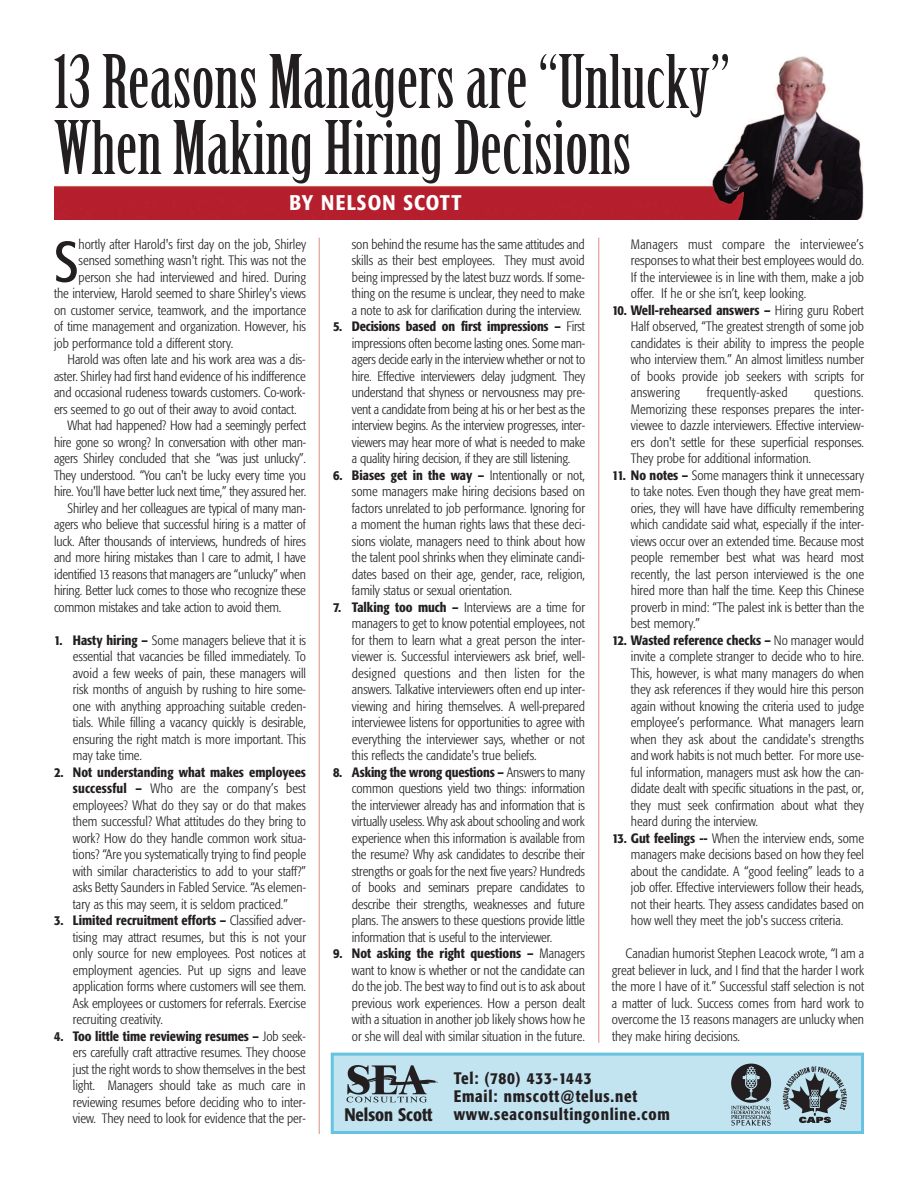
<style>
.page{position:relative;width:918px;height:1188px;background:#fff}
.page>*{position:absolute;margin:0;border:0;box-sizing:border-box;transform-origin:0 0}
.t1{font:72px/66px "Birch";color:#231f20;scale:1.1 1}
.t2{font:condensed 56.55px "Formata";color:#231f20}
.t3{font:500 condensed 21px "Formata";letter-spacing:.06em;color:#fff}
.t4{font:500 condensed 18px "Formata";color:#231f20}
.t5{font:500 condensed 16.5px/18px "Formata";letter-spacing:.05em;color:#231f20}
.t6{font:300 condensed 13.5px/16.5px "Formata";color:#231f20;text-align:justify}
.s1{font-weight:500}
</style>
<div class="page">
<img style="left:54px;top:56px;width:809px;height:163px">
<div style="left:332px;top:1054px;width:530px;height:78px;background:#c2e4f1"></div>
<img style="left:346px;top:1065px;width:92px;height:38px">
<div style="left:331px;top:1053px;width:533px;height:81px;border:3px solid #67c3e1"></div>
<img style="left:731px;top:1063px;width:40px;height:63px">
<img style="left:782px;top:1066px;width:65px;height:58px">
<hr style="left:319px;top:238px;width:1px;height:896px;background:#db8e82">
<hr style="left:598px;top:238px;width:1px;height:805px;background:#db8e82">
<h1 class="t1" style="left:54px;top:53px;width:616px">13 Reasons Managers are “Unlucky”<br>When Making Hiring Decisions</h1>
<h3 class="t3" style="left:290px;top:194px;width:174px">BY NELSON SCOTT</h3>
<h2 class="t2" style="left:54px;top:238px;width:26px">S</h2>
<p class="t6" style="left:79px;top:237px;width:229px">hortly after Harold's first day on the job, Shirley</p>
<p class="t6" style="left:79px;top:253px;width:229px">sensed something wasn't right. This was not the</p>
<p class="t6" style="left:79px;top:270px;width:229px">person she had interviewed and hired. During</p>
<p class="t6" style="left:54px;top:286px;width:254px">the interview, Harold seemed to share Shirley's views</p>
<p class="t6" style="left:54px;top:303px;width:254px">on customer service, teamwork, and the importance</p>
<p class="t6" style="left:54px;top:319px;width:254px">of time management and organization. However, his</p>
<p class="t6" style="left:54px;top:336px;width:181px">job performance told a different story.</p>
<p class="t6" style="left:68px;top:352px;width:240px">Harold was often late and his work area was a dis-</p>
<p class="t6" style="left:54px;top:369px;width:253px">aster. Shirley had first hand evidence of his indifference</p>
<p class="t6" style="left:54px;top:385px;width:253px">and occasional rudeness towards customers. Co-work-</p>
<p class="t6" style="left:54px;top:402px;width:244px">ers seemed to go out of their away to avoid contact.</p>
<p class="t6" style="left:68px;top:418px;width:240px">What had happened? How had a seemingly perfect</p>
<p class="t6" style="left:54px;top:435px;width:254px">hire gone so wrong? In conversation with other man-</p>
<p class="t6" style="left:54px;top:451px;width:254px">agers Shirley concluded that she “was just unlucky”.</p>
<p class="t6" style="left:54px;top:468px;width:254px">They understood. “You can't be lucky every time you</p>
<p class="t6" style="left:54px;top:484px;width:254px">hire. You'll have better luck next time,” they assured her.</p>
<p class="t6" style="left:68px;top:501px;width:240px">Shirley and her colleagues are typical of many man-</p>
<p class="t6" style="left:54px;top:517px;width:253px">agers who believe that successful hiring is a matter of</p>
<p class="t6" style="left:54px;top:534px;width:253px">luck. After thousands of interviews, hundreds of hires</p>
<p class="t6" style="left:54px;top:550px;width:253px">and more hiring mistakes than I care to admit, I have</p>
<p class="t6" style="left:54px;top:567px;width:253px">identified 13 reasons that managers are “unlucky” when</p>
<p class="t6" style="left:54px;top:583px;width:253px">hiring. Better luck comes to those who recognize these</p>
<p class="t6" style="left:54px;top:600px;width:229px">common mistakes and take action to avoid them.</p>
<p class="t6" style="left:73px;top:633px;width:235px;text-indent:-19px"><span class="s1">1. Hasty hiring –</span> Some managers believe that it is essential that vacancies be filled immediately. To avoid a few weeks of pain, these managers will risk months of anguish by rushing to hire some&shy;one with anything approaching suitable creden&shy;tials. While filling a vacancy quickly is desirable, ensuring the right match is more important. This may take time.</p>
<p class="t6" style="left:73px;top:765px;width:235px;text-indent:-19px"><span class="s1">2. Not understanding what makes employees successful –</span> Who are the company’s best employees? What do they say or do that makes them successful? What attitudes do they bring to work? How do they handle common work situa&shy;tions? “Are you systematically trying to find people with similar characteristics to add to your staff?” asks Betty Saunders in Fabled Service. “As elemen&shy;tary as this may seem, it is seldom practiced.”</p>
<p class="t6" style="left:73px;top:913px;width:235px;text-indent:-19px"><span class="s1">3. Limited recruitment efforts –</span> Classified adver&shy;tising may attract resumes, but this is not your only source for new employees. Post notices at employment agencies. Put up signs and leave application forms where customers will see them.<br>Ask employees or customers for referrals. Exercise recruiting creativity.</p>
<p class="t6" style="left:73px;top:1029px;width:235px;text-indent:-19px"><span class="s1">4. Too little time reviewing resumes –</span> Job seek&shy;ers carefully craft attractive resumes. They choose just the right words to show themselves in the best light. Managers should take as much care in reviewing resumes before deciding who to inter&shy;view. They need to look for evidence that the per-</p>
<p class="t6" style="left:352px;top:237px;width:234px">son behind the resume has the same attitudes and skills as their best employees. They must avoid being impressed by the latest buzz words. If some&shy;thing on the resume is unclear, they need to make a note to ask for clarification during the interview.</p>
<p class="t6" style="left:352px;top:319px;width:235px;text-indent:-19px"><span class="s1">5. Decisions based on first impressions –</span> First impressions often become lasting ones. Some man&shy;agers decide early in the interview whether or not to hire. Effective interviewers delay judgment. They understand that shyness or nervousness may pre&shy;vent a candidate from being at his or her best as the interview begins. As the interview progresses, inter&shy;viewers may hear more of what is needed to make a quality hiring decision, if they are still listening.</p>
<p class="t6" style="left:352px;top:468px;width:235px;text-indent:-19px"><span class="s1">6. Biases get in the way –</span> Intentionally or not, some managers make hiring decisions based on factors unrelated to job performance. Ignoring for a moment the human rights laws that these deci&shy;sions violate, managers need to think about how the talent pool shrinks when they eliminate candi&shy;dates based on their age, gender, race, religion, family status or sexual orientation.</p>
<p class="t6" style="left:352px;top:600px;width:235px;text-indent:-19px"><span class="s1">7. Talking too much –</span> Interviews are a time for managers to get to know potential employees, not for them to learn what a great person the inter&shy;viewer is. Successful interviewers ask brief, well&shy;designed questions and then listen for the answers. Talkative interviewers often end up inter&shy;viewing and hiring themselves. A well-prepared interviewee listens for opportunities to agree with everything the interviewer says, whether or not this reflects the candidate's true beliefs.</p>
<p class="t6" style="left:352px;top:765px;width:235px;text-indent:-19px"><span class="s1">8. Asking the wrong questions –</span> Answers to many common questions yield two things: information the interviewer already has and information that is virtually useless. Why ask about schooling and work experience when this information is available from the resume? Why ask candidates to describe their strengths or goals for the next five years? Hundreds of books and seminars prepare candidates to describe their strengths, weaknesses and future plans. The answers to these questions provide little information that is useful to the interviewer.</p>
<p class="t6" style="left:352px;top:946px;width:235px;text-indent:-19px"><span class="s1">9. Not asking the right questions –</span> Managers want to know is whether or not the candidate can do the job. The best way to find out is to ask about previous work experiences. How a person dealt with a situation in another job likely shows how he or she will deal with similar situation in the future.</p>
<p class="t6" style="left:631px;top:237px;width:235px">Managers must compare the interviewee’s responses to what their best employees would do.<br>If the interviewee is in line with them, make a job offer. If he or she isn’t, keep looking.</p>
<p class="t6" style="left:631px;top:303px;width:235px;text-indent:-19px"><span class="s1">10. Well-rehearsed answers –</span> Hiring guru Robert Half observed, “The greatest strength of some job candidates is their ability to impress the people who interview them.” An almost limitless number of books provide job seekers with scripts for answering</p>
<p class="t6" style="left:707px;top:385px;width:82px">frequently-asked</p>
<p class="t6" style="left:631px;top:385px;width:235px;text-indent:183px">questions.<br>Memorizing these responses prepares the inter&shy;viewee to dazzle interviewers. Effective interview&shy;ers don't settle for these superficial responses.<br>They probe for additional information.</p>
<p class="t6" style="left:631px;top:468px;width:235px;text-indent:-19px"><span class="s1">11. No notes –</span> Some managers think it unnecessary to take notes. Even though they have great mem&shy;ories, they will have have difficulty remembering which candidate said what, especially if the inter&shy;views occur over an extended time. Because most people remember best what was heard most recently, the last person interviewed is the one hired more than half the time. Keep this Chinese proverb in mind: “The palest ink is better than the best memory.”</p>
<p class="t6" style="left:631px;top:633px;width:235px;text-indent:-19px"><span class="s1">12. Wasted reference checks –</span> No manager would invite a complete stranger to decide who to hire.<br>This, however, is what many managers do when they ask references if they would hire this person again without knowing the criteria used to judge employee’s performance. What managers learn when they ask about the candidate's strengths and work habits is not much better. For more use&shy;ful information, managers must ask how the can&shy;didate dealt with specific situations in the past, or, they must seek confirmation about what they heard during the interview.</p>
<p class="t6" style="left:631px;top:831px;width:235px;text-indent:-19px"><span class="s1">13. Gut feelings --</span> When the interview ends, some managers make decisions based on how they feel about the candidate. A “good feeling” leads to a job offer. Effective interviewers follow their heads, not their hearts. They assess candidates based on how well they meet the job's success criteria.</p>
<p class="t6" style="left:612px;top:946px;width:254px;text-indent:14px">Canadian humorist Stephen Leacock wrote, “I am a great believer in luck, and I find that the harder I work the more I have of it.” Successful staff selection is not a matter of luck. Success comes from hard work to overcome the 13 reasons managers are unlucky when they make hiring decisions.</p>
<h3 class="t4" style="left:344px;top:1108px;width:90px">Nelson Scott</h3>
<p class="t5" style="left:454px;top:1070px;width:218px">Tel: (780) 433-1443<br>Email: nmscott@telus.net www.seaconsultingonline.com</p>
</div>
